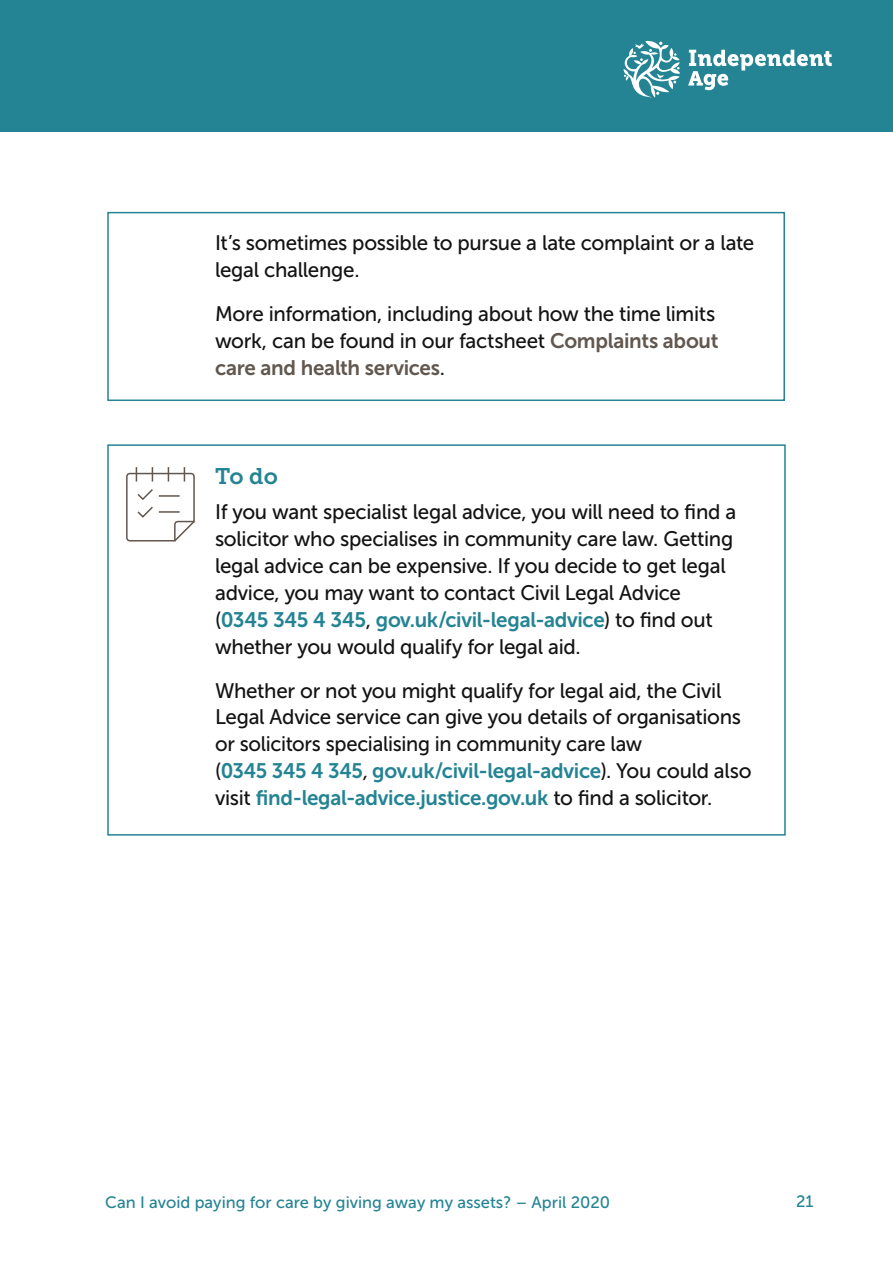
<style>
.page{position:relative;width:893px;height:1263px;background:#fff}
.page>*{position:absolute;margin:0;border:0;box-sizing:border-box;transform-origin:0 0}
.Pull_out_heading{font:22.5px "Museo Slab 700";color:#248493}
.Pull_out_box_text{font:21px/26.8px "Museo Sans 500";letter-spacing:-.015em;color:#131313}
.t1{font:21px "Museo Sans 700";letter-spacing:-.015em;color:#61574e}
.t2{font:16.5px "Museo Sans 500";color:#248493}
.s1{font-family:"Museo Sans 700";color:#61574e}
.s2{font-family:"Museo Sans 500";color:#131313}
.s3{font-family:"Museo Sans 700";color:#248493}
</style>
<div class="page">
<div style="left:0;top:0;width:893px;height:132px;background:#248493"></div>
<svg style="left:623px;top:41px;width:57px;height:57px"></svg>
<svg style="left:688px;top:50px;width:144px;height:40px"></svg>
<svg style="left:126px;top:467px;width:69px;height:74px"></svg>
<hr style="left:159px;top:495px;width:21px;height:2px;background:#61574e">
<hr style="left:159px;top:511px;width:21px;height:2px;background:#61574e">
<div style="left:107px;top:444px;width:679px;height:392px;border:2px solid #248493"></div>
<div style="left:107px;top:212px;width:678px;height:189px;border:2px solid #248493"></div>
<p class="Pull_out_box_text" style="left:215px;top:230px;width:541px">It’s sometimes possible to pursue a late complaint or a late legal challenge.</p>
<p class="Pull_out_box_text" style="left:215px;top:300px;width:505px">More information, including about how the time limits work, can be found in our factsheet <span class="s1">Complaints about</span></p>
<p class="t1" style="left:215px;top:356px;width:232px">care and health services<span class="s2">.</span></p>
<h3 class="Pull_out_heading" style="left:215px;top:463px;width:64px">To do</h3>
<p class="Pull_out_box_text" style="left:215px;top:499px;width:523px">If you want specialist legal advice, you will need to find a solicitor who specialises in community care law. Getting legal advice can be expensive. If you decide to get legal advice, you may want to contact Civil Legal Advice (<span class="s3">0345 345 4 345</span>, <span class="s3">gov.uk/civil-legal-advice</span>) to find out whether you would qualify for legal aid.</p>
<p class="Pull_out_box_text" style="left:215px;top:677px;width:538px">Whether or not you might qualify for legal aid, the Civil Legal Advice service can give you details of organisations or solicitors specialising in community care law<br>(<span class="s3">0345 345 4 345</span>,<span class="s3">gov.uk/civil-legal-advice</span>). You could also visit <span class="s3">find-legal-advice.justice.gov.uk</span> to find a solicitor.</p>
<p class="t2" style="left:105px;top:1194px;width:506px">Can I avoid paying for care by giving away my assets? – April 2020</p>
<p class="t2" style="left:796px;top:1192px;width:19px">21</p>
</div>
